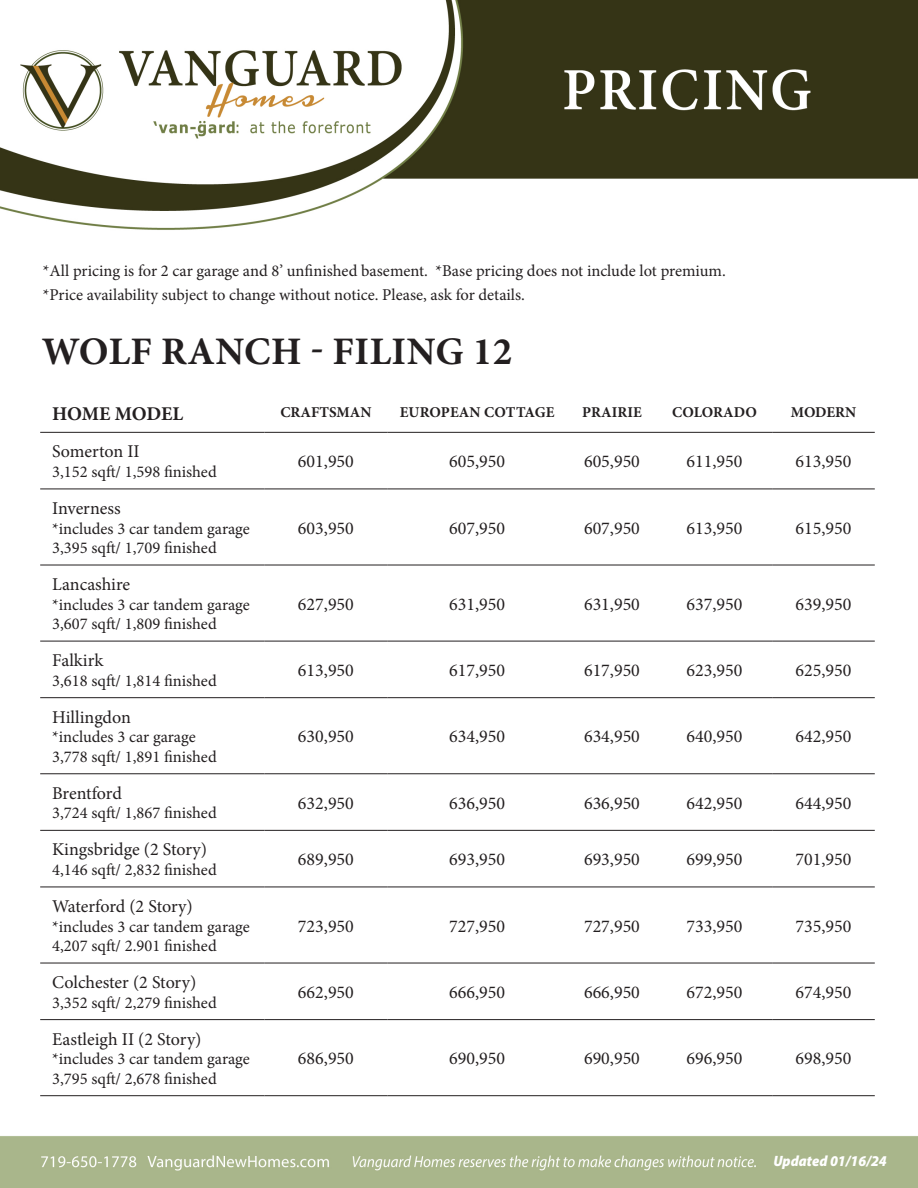
<style>
.page{position:relative;width:918px;height:1188px;background:#fff}
.page>*{position:absolute;margin:0;border:0;box-sizing:border-box;transform-origin:0 0}
.t1{font:700 39px "Minion Pro";letter-spacing:.01em;color:#231f20}
.t2{font:700 19.5px "Minion Pro";letter-spacing:-.01em;color:#231f20}
.t3{font:18px "Minion Pro";color:#231f20}
.t4{font:16.5px "Minion Pro";color:#231f20}
.t5{font:700 15px "Minion Pro";color:#231f20}
.t6{font:italic 15px "Myriad Variable Concept";letter-spacing:.18em;color:#fff}
</style>
<div class="page">
<img style="left:0;top:0;width:918px;height:1188px">
<hr style="left:40px;top:489px;width:225px;height:1px;background:#231f20">
<hr style="left:265px;top:489px;width:122px;height:1px;background:#231f20">
<hr style="left:387px;top:489px;width:180px;height:1px;background:#231f20">
<hr style="left:567px;top:489px;width:90px;height:1px;background:#231f20">
<hr style="left:657px;top:489px;width:115px;height:1px;background:#231f20">
<hr style="left:772px;top:489px;width:103px;height:1px;background:#231f20">
<hr style="left:40px;top:565px;width:225px;height:1px;background:#231f20">
<hr style="left:265px;top:565px;width:122px;height:1px;background:#231f20">
<hr style="left:387px;top:565px;width:180px;height:1px;background:#231f20">
<hr style="left:567px;top:565px;width:90px;height:1px;background:#231f20">
<hr style="left:657px;top:565px;width:115px;height:1px;background:#231f20">
<hr style="left:772px;top:565px;width:103px;height:1px;background:#231f20">
<hr style="left:40px;top:641px;width:225px;height:1px;background:#231f20">
<hr style="left:265px;top:641px;width:122px;height:1px;background:#231f20">
<hr style="left:387px;top:641px;width:180px;height:1px;background:#231f20">
<hr style="left:567px;top:641px;width:90px;height:1px;background:#231f20">
<hr style="left:657px;top:641px;width:115px;height:1px;background:#231f20">
<hr style="left:772px;top:641px;width:103px;height:1px;background:#231f20">
<hr style="left:40px;top:697px;width:225px;height:1px;background:#231f20">
<hr style="left:265px;top:697px;width:122px;height:1px;background:#231f20">
<hr style="left:387px;top:697px;width:180px;height:1px;background:#231f20">
<hr style="left:567px;top:697px;width:90px;height:1px;background:#231f20">
<hr style="left:657px;top:697px;width:115px;height:1px;background:#231f20">
<hr style="left:772px;top:697px;width:103px;height:1px;background:#231f20">
<hr style="left:40px;top:830px;width:225px;height:1px;background:#231f20">
<hr style="left:265px;top:830px;width:122px;height:1px;background:#231f20">
<hr style="left:387px;top:830px;width:180px;height:1px;background:#231f20">
<hr style="left:567px;top:830px;width:90px;height:1px;background:#231f20">
<hr style="left:657px;top:830px;width:115px;height:1px;background:#231f20">
<hr style="left:772px;top:830px;width:103px;height:1px;background:#231f20">
<hr style="left:40px;top:887px;width:225px;height:1px;background:#231f20">
<hr style="left:265px;top:887px;width:122px;height:1px;background:#231f20">
<hr style="left:387px;top:887px;width:180px;height:1px;background:#231f20">
<hr style="left:567px;top:887px;width:90px;height:1px;background:#231f20">
<hr style="left:657px;top:887px;width:115px;height:1px;background:#231f20">
<hr style="left:772px;top:887px;width:103px;height:1px;background:#231f20">
<hr style="left:40px;top:963px;width:225px;height:1px;background:#231f20">
<hr style="left:265px;top:963px;width:122px;height:1px;background:#231f20">
<hr style="left:387px;top:963px;width:180px;height:1px;background:#231f20">
<hr style="left:567px;top:963px;width:90px;height:1px;background:#231f20">
<hr style="left:657px;top:963px;width:115px;height:1px;background:#231f20">
<hr style="left:772px;top:963px;width:103px;height:1px;background:#231f20">
<hr style="left:40px;top:1019px;width:225px;height:1px;background:#231f20">
<hr style="left:265px;top:1019px;width:122px;height:1px;background:#231f20">
<hr style="left:387px;top:1019px;width:180px;height:1px;background:#231f20">
<hr style="left:567px;top:1019px;width:90px;height:1px;background:#231f20">
<hr style="left:657px;top:1019px;width:115px;height:1px;background:#231f20">
<hr style="left:772px;top:1019px;width:103px;height:1px;background:#231f20">
<hr style="left:40px;top:1095px;width:225px;height:1px;background:#231f20">
<hr style="left:265px;top:1095px;width:122px;height:1px;background:#231f20">
<hr style="left:387px;top:1095px;width:180px;height:1px;background:#231f20">
<hr style="left:567px;top:1095px;width:90px;height:1px;background:#231f20">
<hr style="left:657px;top:1095px;width:115px;height:1px;background:#231f20">
<hr style="left:772px;top:1095px;width:103px;height:1px;background:#231f20">
<hr style="left:40px;top:774px;width:225px;height:1px;background:#231f20">
<hr style="left:265px;top:774px;width:122px;height:1px;background:#231f20">
<hr style="left:387px;top:774px;width:180px;height:1px;background:#231f20">
<hr style="left:567px;top:774px;width:90px;height:1px;background:#231f20">
<hr style="left:657px;top:774px;width:115px;height:1px;background:#231f20">
<hr style="left:772px;top:774px;width:103px;height:1px;background:#231f20">
<hr style="left:40px;top:432px;width:225px;height:1px;background:#231f20">
<hr style="left:265px;top:432px;width:122px;height:1px;background:#231f20">
<hr style="left:387px;top:432px;width:180px;height:1px;background:#231f20">
<hr style="left:567px;top:432px;width:90px;height:1px;background:#231f20">
<hr style="left:657px;top:432px;width:115px;height:1px;background:#231f20">
<hr style="left:772px;top:432px;width:103px;height:1px;background:#231f20">
<p class="t4" style="left:43px;top:259px;width:685px">*All pricing is for 2 car garage and 8’ unfinished basement. *Base pricing does not include lot premium.</p>
<p class="t4" style="left:43px;top:283px;width:484px">*Price availability subject to change without notice. Please, ask for details.</p>
<p class="t1" style="left:42px;top:324px;width:472px">WOLF RANCH - FILING 12</p>
<p class="t2" style="left:52px;top:400px;width:133px">HOME MODEL</p>
<p class="t5" style="left:280px;top:402px;width:93px">CRAFTSMAN</p>
<p class="t5" style="left:400px;top:402px;width:156px">EUROPEAN COTTAGE</p>
<p class="t5" style="left:582px;top:402px;width:61px">PRAIRIE</p>
<p class="t5" style="left:672px;top:402px;width:86px">COLORADO</p>
<p class="t5" style="left:791px;top:402px;width:67px">MODERN</p>
<p class="t3" style="left:52px;top:440px;width:89px">Somerton II</p>
<p class="t4" style="left:52px;top:461px;width:166px">3,152 sqft/ 1,598 finished</p>
<p class="t3" style="left:298px;top:449px;width:57px">601,950</p>
<p class="t3" style="left:449px;top:449px;width:57px">605,950</p>
<p class="t3" style="left:584px;top:449px;width:57px">605,950</p>
<p class="t3" style="left:687px;top:449px;width:57px">611,950</p>
<p class="t3" style="left:796px;top:449px;width:57px">613,950</p>
<p class="t3" style="left:52px;top:496px;width:70px">Inverness</p>
<p class="t4" style="left:52px;top:517px;width:199px">*includes 3 car tandem garage</p>
<p class="t4" style="left:52px;top:537px;width:166px">3,395 sqft/ 1,709 finished</p>
<p class="t3" style="left:52px;top:572px;width:80px">Lancashire</p>
<p class="t4" style="left:52px;top:593px;width:199px">*includes 3 car tandem garage</p>
<p class="t4" style="left:52px;top:613px;width:166px">3,607 sqft/ 1,809 finished</p>
<p class="t3" style="left:52px;top:648px;width:53px">Falkirk</p>
<p class="t4" style="left:52px;top:669px;width:166px">3,618 sqft/ 1,814 finished</p>
<p class="t3" style="left:52px;top:705px;width:80px">Hillingdon</p>
<p class="t4" style="left:52px;top:726px;width:145px">*includes 3 car garage</p>
<p class="t4" style="left:52px;top:745px;width:166px">3,778 sqft/ 1,891 finished</p>
<p class="t3" style="left:52px;top:781px;width:71px">Brentford</p>
<p class="t4" style="left:52px;top:802px;width:166px">3,724 sqft/ 1,867 finished</p>
<p class="t3" style="left:52px;top:838px;width:156px">Kingsbridge (2 Story)</p>
<p class="t4" style="left:52px;top:859px;width:166px">4,146 sqft/ 2,832 finished</p>
<p class="t3" style="left:52px;top:894px;width:142px">Waterford (2 Story)</p>
<p class="t4" style="left:52px;top:915px;width:199px">*includes 3 car tandem garage</p>
<p class="t4" style="left:52px;top:935px;width:166px">4,207 sqft/ 2.901 finished</p>
<p class="t3" style="left:52px;top:970px;width:146px">Colchester (2 Story)</p>
<p class="t4" style="left:52px;top:991px;width:166px">3,352 sqft/ 2,279 finished</p>
<p class="t3" style="left:52px;top:1027px;width:151px">Eastleigh II (2 Story)</p>
<p class="t4" style="left:52px;top:1048px;width:199px">*includes 3 car tandem garage</p>
<p class="t4" style="left:52px;top:1067px;width:166px">3,795 sqft/ 2,678 finished</p>
<p class="t3" style="left:298px;top:516px;width:57px">603,950</p>
<p class="t3" style="left:449px;top:516px;width:57px">607,950</p>
<p class="t3" style="left:584px;top:516px;width:57px">607,950</p>
<p class="t3" style="left:687px;top:516px;width:57px">613,950</p>
<p class="t3" style="left:796px;top:516px;width:57px">615,950</p>
<p class="t3" style="left:298px;top:592px;width:57px">627,950</p>
<p class="t3" style="left:449px;top:592px;width:57px">631,950</p>
<p class="t3" style="left:584px;top:592px;width:57px">631,950</p>
<p class="t3" style="left:687px;top:592px;width:57px">637,950</p>
<p class="t3" style="left:796px;top:592px;width:57px">639,950</p>
<p class="t3" style="left:298px;top:658px;width:57px">613,950</p>
<p class="t3" style="left:449px;top:658px;width:57px">617,950</p>
<p class="t3" style="left:584px;top:658px;width:57px">617,950</p>
<p class="t3" style="left:687px;top:658px;width:57px">623,950</p>
<p class="t3" style="left:796px;top:658px;width:57px">625,950</p>
<p class="t3" style="left:298px;top:724px;width:57px">630,950</p>
<p class="t3" style="left:449px;top:724px;width:57px">634,950</p>
<p class="t3" style="left:584px;top:724px;width:57px">634,950</p>
<p class="t3" style="left:687px;top:724px;width:57px">640,950</p>
<p class="t3" style="left:796px;top:724px;width:57px">642,950</p>
<p class="t3" style="left:298px;top:791px;width:57px">632,950</p>
<p class="t3" style="left:449px;top:791px;width:57px">636,950</p>
<p class="t3" style="left:584px;top:791px;width:57px">636,950</p>
<p class="t3" style="left:687px;top:791px;width:57px">642,950</p>
<p class="t3" style="left:796px;top:791px;width:57px">644,950</p>
<p class="t3" style="left:298px;top:847px;width:57px">689,950</p>
<p class="t3" style="left:449px;top:847px;width:57px">693,950</p>
<p class="t3" style="left:584px;top:847px;width:57px">693,950</p>
<p class="t3" style="left:687px;top:847px;width:57px">699,950</p>
<p class="t3" style="left:796px;top:847px;width:57px">701,950</p>
<p class="t3" style="left:298px;top:914px;width:57px">723,950</p>
<p class="t3" style="left:449px;top:914px;width:57px">727,950</p>
<p class="t3" style="left:584px;top:914px;width:57px">727,950</p>
<p class="t3" style="left:687px;top:914px;width:57px">733,950</p>
<p class="t3" style="left:796px;top:914px;width:57px">735,950</p>
<p class="t3" style="left:298px;top:980px;width:57px">662,950</p>
<p class="t3" style="left:449px;top:980px;width:57px">666,950</p>
<p class="t3" style="left:584px;top:980px;width:57px">666,950</p>
<p class="t3" style="left:687px;top:980px;width:57px">672,950</p>
<p class="t3" style="left:796px;top:980px;width:57px">674,950</p>
<p class="t3" style="left:298px;top:1046px;width:57px">686,950</p>
<p class="t3" style="left:449px;top:1046px;width:57px">690,950</p>
<p class="t3" style="left:584px;top:1046px;width:57px">690,950</p>
<p class="t3" style="left:687px;top:1046px;width:57px">696,950</p>
<p class="t3" style="left:796px;top:1046px;width:57px">698,950</p>
<p class="t6" style="left:773px;top:1153px;width:112px">Updated 01/16/24</p>
</div>
